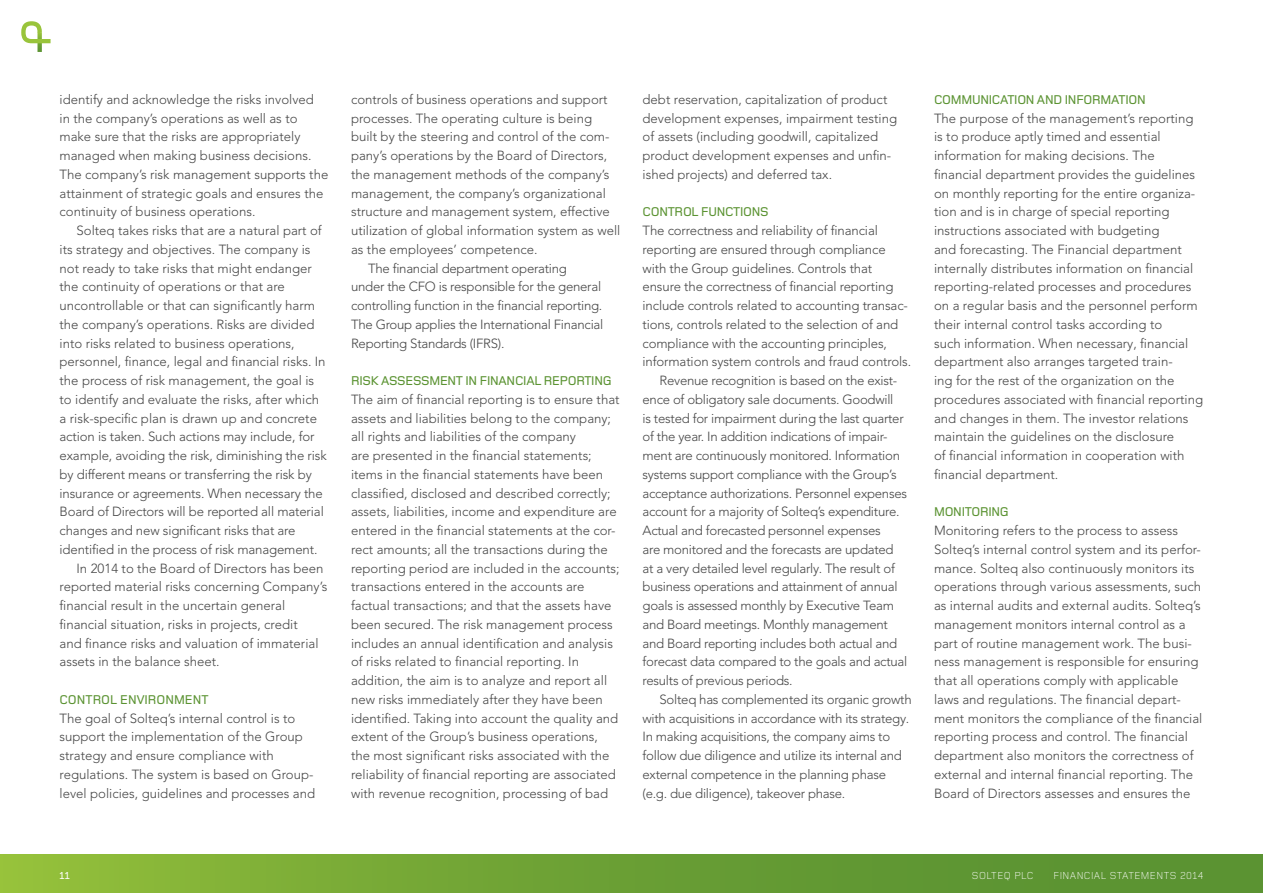
<style>
.page{position:relative;width:1263px;height:893px;background:#fff}
.page>*{position:absolute;margin:0;border:0;box-sizing:border-box;transform-origin:0 0}
.Body_text{font:300 13.2px/18.8px "Avenir LT Pro";color:#464646}
.Body_text_indent_4_m{font:300 13.2px/18.8px "Avenir LT Pro";letter-spacing:-.02em;color:#464646}
.Body_text_indent_4_m-2{font:300 13.2px/18.8px "Avenir LT Pro";color:#464646}
.Headline_body_text{font:500 13.2px "Foundry Monoline";letter-spacing:-.02em;color:#5b9332}
.Headline_body_text-2{font:500 13.2px "Foundry Monoline";color:#5b9332}
.t1{font:300 10.5px "Foundry Monoline";letter-spacing:.04em;color:#fff}
.t2{font:500 10.5px "Foundry Monoline";color:#fff}
</style>
<div class="page">
<div style="left:0;top:855px;width:1263px;height:38px;background:linear-gradient(to right,#8dba3a,#518b31)"></div>
<svg style="left:21px;top:21px;width:30px;height:31px"></svg>
<p class="Body_text" style="left:60px;top:90px;width:270px">identify and acknowledge the risks involved<br>in the company’s operations as well as to make sure that the risks are appropriately managed when making business decisions.<br>The company’s risk management supports the attainment of strategic goals and ensures the continuity of business operations.</p>
<p class="Body_text_indent_4_m-2" style="left:60px;top:221px;width:269px;text-indent:17px">Solteq takes risks that are a natural part of its strategy and objectives. The company is not ready to take risks that might endanger the continuity of operations or that are uncontrollable or that can significantly harm the company’s operations. Risks are divided into risks related to business operations, personnel, finance, legal and financial risks. In the process of risk management, the goal is to identify and evaluate the risks, after which a risk-specific plan is drawn up and concrete action is taken. Such actions may include, for example, avoiding the risk, diminishing the risk by different means or transferring the risk by insurance or agreements. When necessary the Board of Directors will be reported all material changes and new significant risks that are identified in the process of risk management.</p>
<p class="Body_text_indent_4_m-2" style="left:60px;top:559px;width:269px;text-indent:17px">In 2014 to the Board of Directors has been reported material risks concerning Company’s financial result in the uncertain general financial situation, risks in projects, credit<br>and finance risks and valuation of immaterial assets in the balance sheet.</p>
<p class="Headline_body_text-2" style="left:60px;top:692px;width:151px">CONTROL ENVIRONMENT</p>
<p class="Body_text" style="left:60px;top:709px;width:257px">The goal of Solteq’s internal control is to support the implementation of the Group strategy and ensure compliance with regulations. The system is based on Group&shy;level policies, guidelines and processes and</p>
<p class="Body_text" style="left:351px;top:90px;width:271px">controls of business operations and support processes. The operating culture is being built by the steering and control of the com&shy;pany’s operations by the Board of Directors, the management methods of the company’s management, the company’s organizational structure and management system, effective utilization of global information system as well as the employees’ competence.</p>
<p class="Body_text_indent_4_m" style="left:351px;top:259px;width:254px;text-indent:17px">The financial department operating under the CFO is responsible for the general controlling function in the financial reporting.<br>The Group applies the International Financial Reporting Standards (IFRS).</p>
<p class="Headline_body_text" style="left:351px;top:374px;width:262px">RISK ASSESSMENT IN FINANCIAL REPORTING</p>
<p class="Body_text" style="left:351px;top:390px;width:270px">The aim of financial reporting is to ensure that assets and liabilities belong to the company; all rights and liabilities of the company<br>are presented in the financial statements; items in the financial statements have been classified, disclosed and described correctly; assets, liabilities, income and expenditure are entered in the financial statements at the cor&shy;rect amounts; all the transactions during the reporting period are included in the accounts; transactions entered in the accounts are factual transactions; and that the assets have been secured. The risk management process includes an annual identification and analysis of risks related to financial reporting. In addition, the aim is to analyze and report all new risks immediately after they have been identified. Taking into account the quality and extent of the Group’s business operations, the most significant risks associated with the reliability of financial reporting are associated with revenue recognition, processing of bad</p>
<p class="Body_text" style="left:642px;top:90px;width:256px">debt reservation, capitalization of product development expenses, impairment testing of assets (including goodwill, capitalized product development expenses and unfin&shy;ished projects) and deferred tax.</p>
<p class="Headline_body_text" style="left:642px;top:205px;width:128px">CONTROL FUNCTIONS</p>
<p class="Body_text" style="left:642px;top:221px;width:270px">The correctness and reliability of financial reporting are ensured through compliance with the Group guidelines. Controls that ensure the correctness of financial reporting include controls related to accounting transac&shy;tions, controls related to the selection of and compliance with the accounting principles, information system controls and fraud controls.</p>
<p class="Body_text_indent_4_m" style="left:642px;top:371px;width:266px;text-indent:17px">Revenue recognition is based on the exist&shy;ence of obligatory sale documents. Goodwill<br>is tested for impairment during the last quarter of the year. In addition indications of impair&shy;ment are continuously monitored. Information systems support compliance with the Group’s acceptance authorizations. Personnel expenses account for a majority of Solteq’s expenditure.<br>Actual and forecasted personnel expenses<br>are monitored and the forecasts are updated at a very detailed level regularly. The result of business operations and attainment of annual goals is assessed monthly by Executive Team and Board meetings. Monthly management and Board reporting includes both actual and forecast data compared to the goals and actual results of previous periods.</p>
<p class="Body_text_indent_4_m" style="left:642px;top:690px;width:271px;text-indent:17px">Solteq has complemented its organic growth with acquisitions in accordance with its strategy.<br>In making acquisitions, the company aims to follow due diligence and utilize its internal and external competence in the planning phase (e.g. due diligence), takeover phase.</p>
<p class="Headline_body_text" style="left:934px;top:92px;width:213px">COMMUNICATION AND INFORMATION</p>
<p class="Body_text" style="left:934px;top:109px;width:271px">The purpose of the management’s reporting is to produce aptly timed and essential information for making decisions. The financial department provides the guidelines on monthly reporting for the entire organiza&shy;tion and is in charge of special reporting instructions associated with budgeting<br>and forecasting. The Financial department internally distributes information on financial reporting-related processes and procedures on a regular basis and the personnel perform their internal control tasks according to<br>such information. When necessary, financial department also arranges targeted train-<br>ing for the rest of the organization on the procedures associated with financial reporting and changes in them. The investor relations maintain the guidelines on the disclosure<br>of financial information in cooperation with financial department.</p>
<p class="Headline_body_text" style="left:934px;top:505px;width:76px">MONITORING</p>
<p class="Body_text" style="left:934px;top:521px;width:270px">Monitoring refers to the process to assess Solteq’s internal control system and its perfor&shy;mance. Solteq also continuously monitors its operations through various assessments, such as internal audits and external audits. Solteq’s management monitors internal control as a part of routine management work. The busi&shy;ness management is responsible for ensuring that all operations comply with applicable laws and regulations. The financial depart&shy;ment monitors the compliance of the financial reporting process and control. The financial department also monitors the correctness of external and internal financial reporting. The Board of Directors assesses and ensures the</p>
<p class="t2" style="left:60px;top:869px;width:12px">11</p>
<p class="t1" style="left:972px;top:869px;width:63px">SOLTEQ PLC</p>
<p class="t1" style="left:1053px;top:869px;width:152px">FINANCIAL STATEMENTS 2014</p>
</div>
